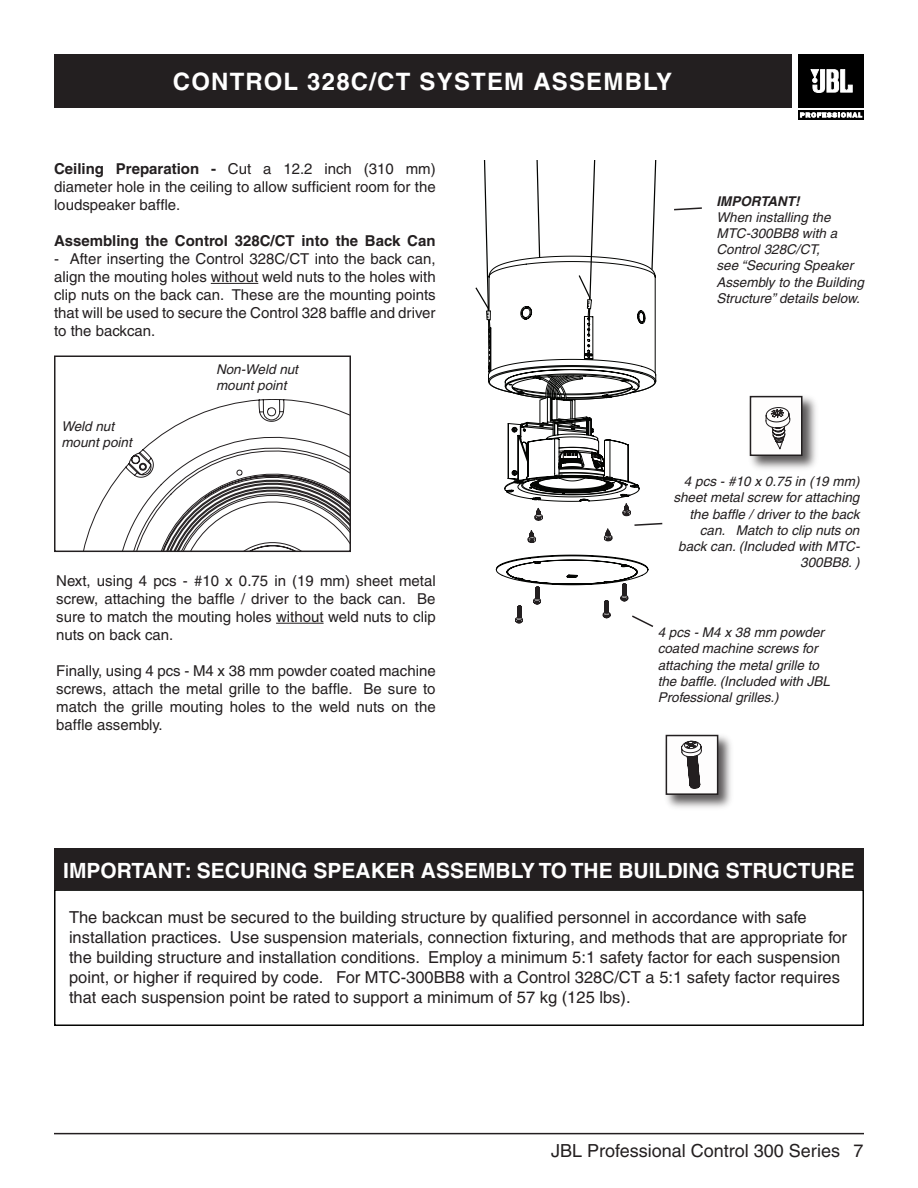
<style>
.page{position:relative;width:918px;height:1188px;background:#fff}
.page>*{position:absolute;margin:0;border:0;box-sizing:border-box;transform-origin:0 0}
.t1{font:700 24px "Helvetica";letter-spacing:.05em;color:#fff}
.t2{font:700 21px "Helvetica";color:#fff}
.t3{font:18px "Helvetica";color:#231f20}
.t4{font:16.5px/19.8px "Helvetica";color:#231f20}
.t5{font:15px/18px "Helvetica";color:#231f20;text-align:justify}
.t6{font:700 15px "Helvetica";color:#231f20}
.t7{font:italic 13.5px/16.2px "Helvetica";color:#231f20}
.t8{font:italic 700 13.5px "Helvetica";color:#231f20}
.s1{font-weight:700}
</style>
<div class="page">
<div style="left:54px;top:54px;width:737px;height:54px;background:#231f20"></div>
<hr style="left:54px;top:1133px;width:810px;height:1px;background:#231f20">
<div style="left:798px;top:54px;width:66px;height:54px;background:#000"></div>
<svg style="left:811px;top:70px;width:41px;height:23px"></svg>
<svg style="left:798px;top:110px;width:66px;height:10px"></svg>
<svg style="left:800px;top:113px;width:62px;height:4px"></svg>
<hr style="left:211px;top:283px;width:47px;height:1px;background:#231f20">
<hr style="left:276px;top:623px;width:48px;height:1px;background:#231f20">
<div style="left:748px;top:394px;width:71px;height:78px;background:#231f20;opacity:.75"></div>
<div style="left:750px;top:397px;width:52px;height:58px;background:#fefdfd"></div>
<div style="left:750px;top:396px;width:52px;height:60px;border:2px solid #231f20"></div>
<svg style="left:765px;top:407px;width:25px;height:42px"></svg>
<div style="left:664px;top:733px;width:71px;height:78px;background:#231f20;opacity:.75"></div>
<div style="left:666px;top:736px;width:52px;height:58px;background:#fefdfd"></div>
<div style="left:666px;top:735px;width:52px;height:60px;border:2px solid #231f20"></div>
<svg style="left:681px;top:741px;width:21px;height:48px"></svg>
<svg style="left:83px;top:399px;width:265px;height:150px"></svg>
<div style="left:54px;top:356px;width:297px;height:196px;border:2px solid #231f20"></div>
<svg style="left:475px;top:161px;width:188px;height:466px"></svg>
<svg style="left:674px;top:207px;width:28px;height:4px"></svg>
<div style="left:54px;top:889px;width:810px;height:137px;border:2px solid #040503"></div>
<div style="left:54px;top:848px;width:810px;height:42px;background:#231f20"></div>
<h1 class="t1" style="left:173px;top:67px;width:501px">CONTROL 328C/CT SYSTEM ASSEMBLY</h1>
<p class="t5" style="left:54px;top:160px;width:383px"><span class="s1">Ceiling Preparation -</span> Cut a 12.2 inch (310 mm) diameter hole in the ceiling to allow sufficient room for the loudspeaker baffle.</p>
<p class="t6" style="left:54px;top:231px;width:383px">Assembling the Control 328C/CT into the Back Can</p>
<p class="t5" style="left:54px;top:250px;width:383px">- After inserting the Control 328C/CT into the back can, align the mouting holes without weld nuts to the holes with clip nuts on the back can. These are the mounting points that will be used to secure the Control 328 baffle and driver to the backcan.</p>
<p class="t7" style="left:61px;top:418px;width:72px">Weld nut mount point</p>
<p class="t7" style="left:216px;top:361px;width:83px">Non-Weld nut mount point</p>
<p class="t8" style="left:716px;top:193px;width:85px">IMPORTANT!</p>
<p class="t7" style="left:716px;top:209px;width:149px">When installing the<br>MTC-300BB8 with a<br>Control 328C/CT,<br>see “Securing Speaker<br>Assembly to the Building<br>Structure” details below.</p>
<p class="t5" style="left:56px;top:571px;width:381px">Next, using 4 pcs - #10 x 0.75 in (19 mm) sheet metal screw, attaching the baffle / driver to the back can. Be sure to match the mouting holes without weld nuts to clip nuts on back can.</p>
<p class="t5" style="left:56px;top:661px;width:381px">Finally, using 4 pcs - M4 x 38 mm powder coated machine screws, attach the metal grille to the baffle. Be sure to match the grille mouting holes to the weld nuts on the baffle assembly.</p>
<p class="t7" style="left:673px;top:473px;width:188px;text-align:right">4 pcs - #10 x 0.75 in (19 mm) sheet metal screw for attaching the baffle / driver to the back can. Match to clip nuts on back can. (Included with MTC-<br>300BB8. )</p>
<p class="t7" style="left:658px;top:624px;width:174px">4 pcs - M4 x 38 mm powder coated machine screws for attaching the metal grille to the baffle. (Included with JBL<br>Professional grilles.)</p>
<h2 class="t2" style="left:63px;top:857px;width:793px">IMPORTANT: SECURING SPEAKER ASSEMBLY TO THE BUILDING STRUCTURE</h2>
<p class="t4" style="left:69px;top:908px;width:780px">The backcan must be secured to the building structure by qualified personnel in accordance with safe installation practices. Use suspension materials, connection fixturing, and methods that are appropriate for the building structure and installation conditions. Employ a minimum 5:1 safety factor for each suspension point, or higher if required by code. For MTC-300BB8 with a Control 328C/CT a 5:1 safety factor requires that each suspension point be rated to support a minimum of 57 kg (125 lbs).</p>
<p class="t3" style="left:551px;top:1140px;width:314px">JBL Professional Control 300 Series 7</p>
</div>
